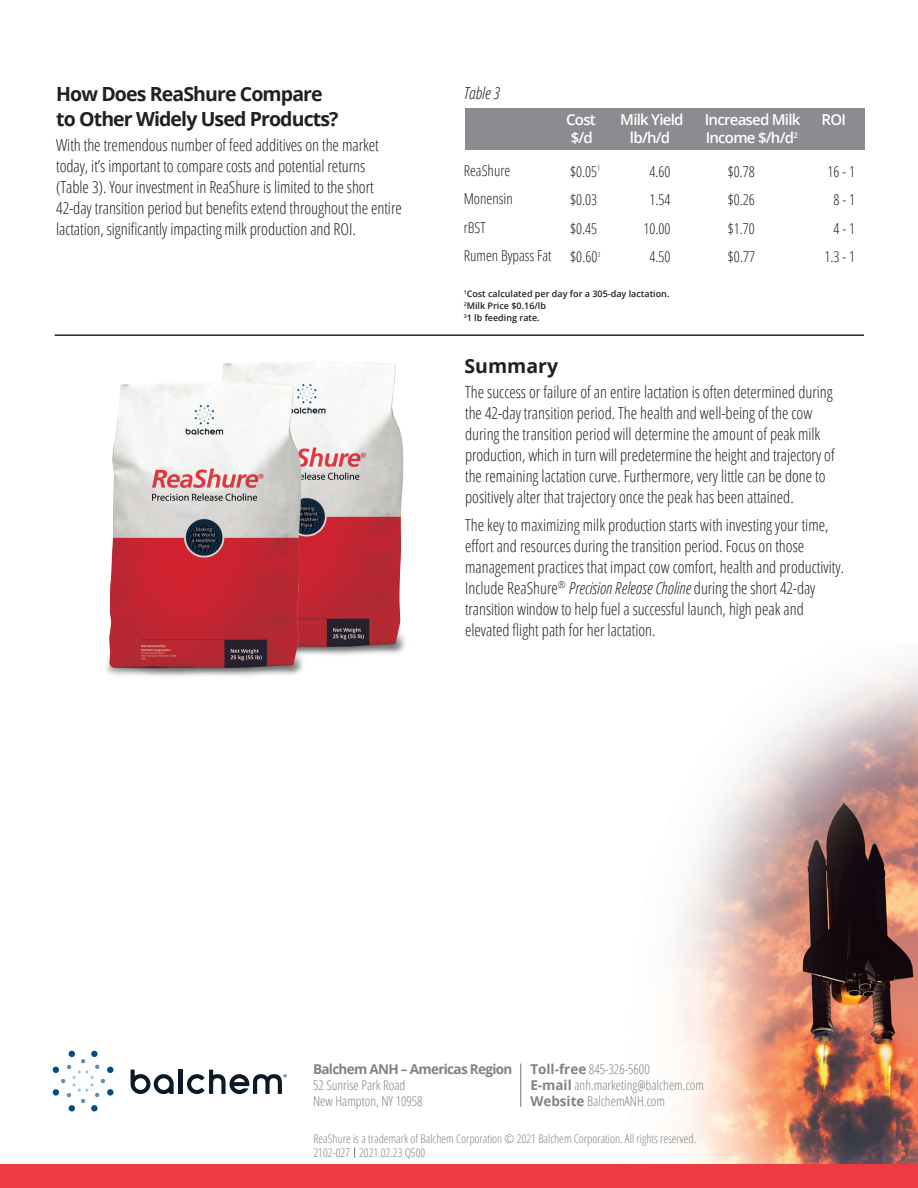
<style>
.page{position:relative;width:918px;height:1188px;background:#fff}
.page>*{position:absolute;margin:0;border:0;box-sizing:border-box;transform-origin:0 0}
.t1{font:700 19.5px/25.2px "Open Sans";letter-spacing:-.045em;color:#231f20}
.t2{font:700 19.5px "Open Sans";color:#231f20}
.t3{font:300 condensed 16.5px/21px "Open Sans";color:#231f20}
.t4{font:italic 300 condensed 16.5px "Open Sans";color:#231f20}
.t5{font:300 condensed 15px "Open Sans";color:#231f20}
.t6{font:600 15px "Open Sans";letter-spacing:-.05em;color:#fff}
.t7{font:300 condensed 13.5px "Open Sans";color:#808285}
.t8{font:700 13.5px "Open Sans";letter-spacing:-.05em;color:#808285}
.t9{font:300 condensed 12px/14.4px "Open Sans";color:#808285}
.t10{font:600 9px/12px "Open Sans";color:#231f20}
.s1{font-style:italic}
.s2{font-weight:700;font-stretch:normal}
</style>
<div class="page">
<img style="left:483px;top:665px;width:435px;height:500px">
<img style="left:323px;top:361px;width:82px;height:294px">
<hr style="left:55px;top:334px;width:809px;height:2px;background:#231f20">
<div style="left:0;top:1165px;width:918px;height:23px;background:#ee3a41"></div>
<hr style="left:520px;top:1064px;width:1px;height:43px;background:#757679">
<img style="left:106px;top:362px;width:217px;height:315px">
<svg style="left:53px;top:1051px;width:60px;height:61px"></svg>
<svg style="left:131px;top:1070px;width:43px;height:24px"></svg>
<hr style="left:179px;top:1070px;width:4px;height:24px;background:#0a1a29">
<svg style="left:187px;top:1070px;width:100px;height:24px"></svg>
<div style="left:465px;top:108px;width:399px;height:42px;background:#8a8c8f"></div>
<p class="t1" style="left:56px;top:81px;width:284px">How Does ReaShure Compare to Other Widely Used Products?</p>
<p class="t3" style="left:56px;top:134px;width:347px">With the tremendous number of feed additives on the market today, it’s important to compare costs and potential returns (Table 3). Your investment in ReaShure is limited to the short 42-day transition period but benefits extend throughout the entire lactation, significantly impacting milk production and ROI.</p>
<p class="t4" style="left:464px;top:82px;width:37px">Table 3</p>
<p class="t6" style="left:566px;top:109px;width:31px">Cost</p>
<p class="t6" style="left:620px;top:109px;width:65px">Milk Yield</p>
<p class="t6" style="left:705px;top:109px;width:97px">Increased Milk</p>
<p class="t6" style="left:822px;top:109px;width:26px">ROI</p>
<p class="t6" style="left:571px;top:127px;width:24px">$/d</p>
<p class="t6" style="left:630px;top:127px;width:42px">lb/h/d</p>
<p class="t6" style="left:706px;top:127px;width:94px">Income $/h/d<sup>2</sup></p>
<p class="t5" style="left:464px;top:160px;width:48px">ReaShure</p>
<p class="t5" style="left:464px;top:189px;width:50px">Monensin</p>
<p class="t5" style="left:464px;top:217px;width:23px">rBST</p>
<p class="t5" style="left:464px;top:246px;width:89px">Rumen Bypass Fat</p>
<p class="t10" style="left:464px;top:288px;width:207px"><sup>1</sup>Cost calculated per day for a 305-day lactation.<br><sup>2</sup>Milk Price $0.16/lb<br><sup>3</sup>1 lb feeding rate.</p>
<p class="t5" style="left:570px;top:161px;width:32px">$0.05<sup>1</sup></p>
<p class="t5" style="left:570px;top:190px;width:29px">$0.03</p>
<p class="t5" style="left:570px;top:218px;width:29px">$0.45</p>
<p class="t5" style="left:570px;top:247px;width:32px">$0.60<sup>3</sup></p>
<p class="t5" style="left:649px;top:161px;width:23px">4.60</p>
<p class="t5" style="left:649px;top:190px;width:23px">1.54</p>
<p class="t5" style="left:643px;top:218px;width:29px">10.00</p>
<p class="t5" style="left:649px;top:247px;width:23px">4.50</p>
<p class="t2" style="left:465px;top:352px;width:95px">Summary</p>
<p class="t5" style="left:728px;top:161px;width:29px">$0.78</p>
<p class="t5" style="left:728px;top:190px;width:29px">$0.26</p>
<p class="t5" style="left:728px;top:218px;width:29px">$1.70</p>
<p class="t5" style="left:728px;top:247px;width:29px">$0.77</p>
<p class="t5" style="left:828px;top:161px;width:29px">16 - 1</p>
<p class="t5" style="left:834px;top:190px;width:23px">8 - 1</p>
<p class="t5" style="left:834px;top:218px;width:23px">4 - 1</p>
<p class="t5" style="left:824px;top:247px;width:32px">1.3 - 1</p>
<p class="t3" style="left:465px;top:381px;width:371px">The success or failure of an entire lactation is often determined during the 42-day transition period. The health and well-being of the cow during the transition period will determine the amount of peak milk production, which in turn will predetermine the height and trajectory of the remaining lactation curve. Furthermore, very little can be done to positively alter that trajectory once the peak has been attained.</p>
<p class="t3" style="left:465px;top:514px;width:380px">The key to maximizing milk production starts with investing your time, effort and resources during the transition period. Focus on those management practices that impact cow comfort, health and productivity.<br>Include ReaShure<sup>®</sup> <span class="s1">Precision Release Choline</span> during the short 42-day transition window to help fuel a successful launch, high peak and elevated flight path for her lactation.</p>
<p class="t7" style="left:530px;top:1060px;width:121px"><span class="s2">Toll-free</span> 845-326-5600</p>
<p class="t7" style="left:530px;top:1076px;width:175px"><span class="s2">E-mail</span> anh.marketing@balchem.com</p>
<p class="t7" style="left:530px;top:1092px;width:136px"><span class="s2">Website</span> BalchemANH.com</p>
<p class="t9" style="left:314px;top:1131px;width:384px">ReaShure is a trademark of Balchem Corporation © 2021 Balchem Corporation. All rights reserved.<br>2102-027 2021.02.23 Q500</p>
<p class="t8" style="left:313px;top:1060px;width:201px">Balchem ANH – Americas Region</p>
<p class="t7" style="left:313px;top:1076px;width:94px">52 Sunrise Park Road</p>
<p class="t7" style="left:313px;top:1092px;width:111px">New Hampton, NY 10958</p>
</div>
